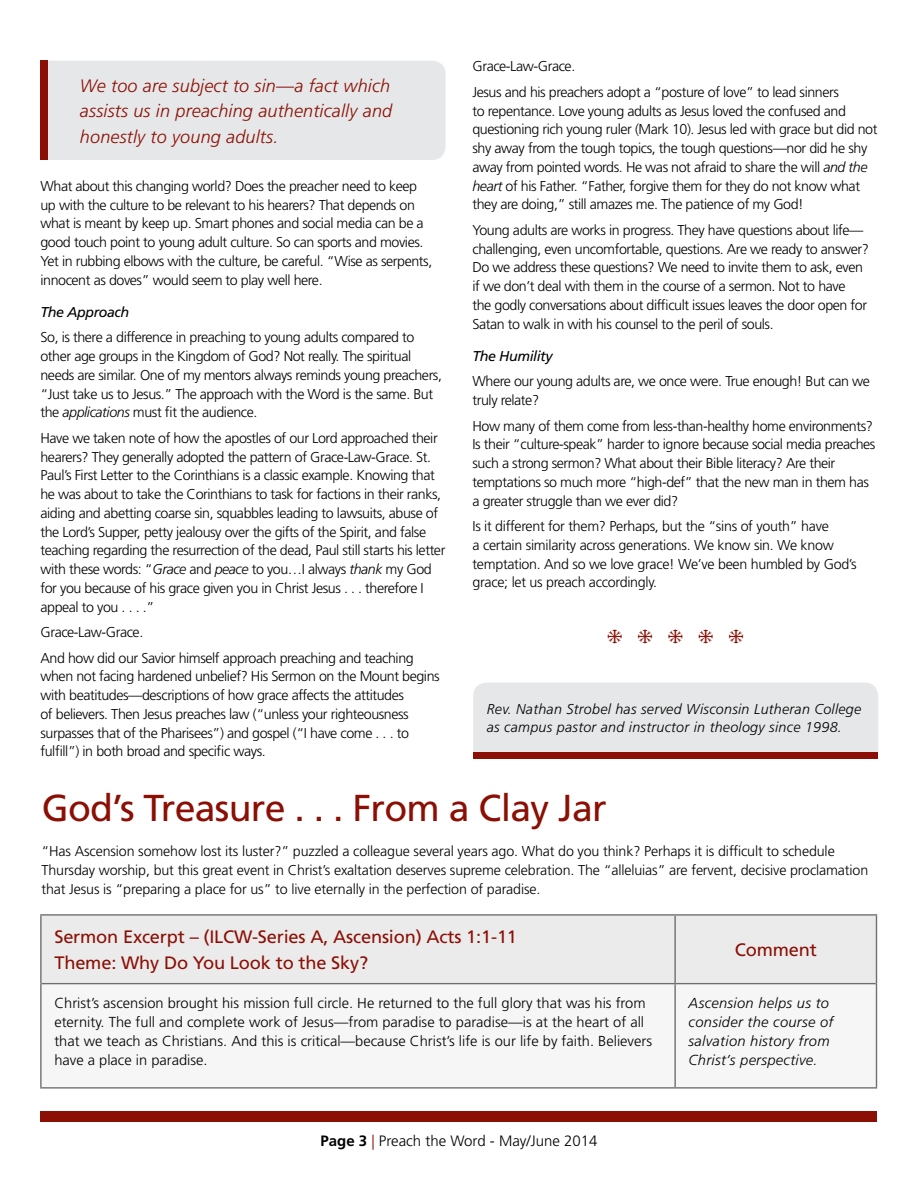
<style>
.page{position:relative;width:918px;height:1188px;background:#fff}
.page>*{position:absolute;margin:0;border:0;box-sizing:border-box;transform-origin:0 0}
.t1{font:37.5px "Frutiger LT Std";letter-spacing:-.02em;color:#8b0f04}
.t2{font:22.5px "Monotype Sorts";color:#8b0f04}
.t3{font:italic 300 18px/25.5px "Frutiger LT Std";letter-spacing:.01em;color:#8b0f04;text-align:justify}
.t4{font:18px/26px "Frutiger LT Std";letter-spacing:-.01em;color:#8b0f04}
.t5{font:300 15px "Frutiger LT Std";color:#000}
.t6{font:300 14.4px/19px "Frutiger LT Std";color:#000}
.t7{font:italic 300 14.4px/19px "Frutiger LT Std";letter-spacing:.02em;color:#000}
.t8{font:300 14.25px/18.8px "Frutiger LT Std";letter-spacing:-.03em;color:#000}
.t9{font:300 14.25px/18.8px "Frutiger LT Std";letter-spacing:-.01em;color:#000}
.t10{font:italic 300 14.25px/18.8px "Frutiger LT Std";letter-spacing:.02em;color:#000}
.t11{font:italic 14.25px "Frutiger LT Std";letter-spacing:-.03em;color:#000}
.s1{font-style:italic}
.s2{font-weight:700}
.s3{color:#8b0f04}
</style>
<div class="page">
<div style="left:40px;top:1111px;width:838px;height:11px;background:#8b0f04"></div>
<div style="left:473px;top:683px;width:405px;height:69px;background:#e6e7e8"></div>
<div style="left:473px;top:752px;width:405px;height:6px;background:#8b0f04"></div>
<div style="left:48px;top:61px;width:398px;height:99px;background:#e6e7e8"></div>
<div style="left:40px;top:61px;width:8px;height:99px;background:#8b0f04"></div>
<div style="left:42px;top:916px;width:834px;height:67px;background:#ebebec"></div>
<div style="left:42px;top:984px;width:834px;height:103px;background:#f6f6f6"></div>
<hr style="left:40px;top:914px;width:635px;height:2px;background:#6d6e71">
<hr style="left:675px;top:914px;width:202px;height:2px;background:#6d6e71">
<hr style="left:42px;top:983px;width:633px;height:1px;background:#6d6e71">
<hr style="left:675px;top:983px;width:201px;height:1px;background:#6d6e71">
<hr style="left:40px;top:1087px;width:635px;height:2px;background:#6d6e71">
<hr style="left:675px;top:1087px;width:202px;height:2px;background:#6d6e71">
<hr style="left:40px;top:916px;width:2px;height:68px;background:#6d6e71">
<hr style="left:674px;top:916px;width:2px;height:67px;background:#6d6e71">
<hr style="left:876px;top:916px;width:1px;height:68px;background:#6d6e71">
<hr style="left:40px;top:984px;width:2px;height:103px;background:#6d6e71">
<hr style="left:674px;top:984px;width:2px;height:103px;background:#6d6e71">
<hr style="left:876px;top:984px;width:1px;height:103px;background:#6d6e71">
<p class="t3" style="left:80px;top:73px;width:314px">We too are subject to sin—a fact which assists us in preaching authentically and honestly to young adults.</p>
<p class="t8" style="left:40px;top:177px;width:393px">What about this changing world? Does the preacher need to keep up with the culture to be relevant to his hearers? That depends on what is meant by keep up. Smart phones and social media can be a good touch point to young adult culture. So can sports and movies.<br>Yet in rubbing elbows with the culture, be careful. “Wise as serpents, innocent as doves” would seem to play well here.</p>
<p class="t11" style="left:40px;top:304px;width:90px">The Approach</p>
<p class="t8" style="left:40px;top:328px;width:403px">So, is there a difference in preaching to young adults compared to other age groups in the Kingdom of God? Not really. The spiritual needs are similar. One of my mentors always reminds young preachers, “Just take us to Jesus.” The approach with the Word is the same. But the <span class="s1">applications</span> must fit the audience.</p>
<p class="t8" style="left:40px;top:429px;width:406px">Have we taken note of how the apostles of our Lord approached their hearers? They generally adopted the pattern of Grace-Law-Grace. St.<br>Paul’s First Letter to the Corinthians is a classic example. Knowing that he was about to take the Corinthians to task for factions in their ranks, aiding and abetting coarse sin, squabbles leading to lawsuits, abuse of the Lord’s Supper, petty jealousy over the gifts of the Spirit, and false teaching regarding the resurrection of the dead, Paul still starts his letter with these words: “<span class="s1">Grace</span> and <span class="s1">peace</span> to you…I always <span class="s1">thank</span> my God for you because of his grace given you in Christ Jesus . . . therefore I appeal to you . . . .”</p>
<p class="t8" style="left:40px;top:620px;width:375px;line-height:25.5px">Grace-Law-Grace.<br>And how did our Savior himself approach preaching and teaching</p>
<p class="t8" style="left:40px;top:667px;width:401px">when not facing hardened unbelief? His Sermon on the Mount begins with beatitudes—descriptions of how grace affects the attitudes<br>of believers. Then Jesus preaches law (“unless your righteousness surpasses that of the Pharisees”) and gospel (“I have come . . . to fulfill”) in both broad and specific ways.</p>
<p class="t8" style="left:473px;top:54px;width:368px;line-height:25.5px">Grace-Law-Grace.<br>Jesus and his preachers adopt a “posture of love” to lead sinners</p>
<p class="t8" style="left:473px;top:102px;width:407px">to repentance. Love young adults as Jesus loved the confused and questioning rich young ruler (Mark 10). Jesus led with grace but did not shy away from the tough topics, the tough questions—nor did he shy away from pointed words. He was not afraid to share the will <span class="s1">and the heart</span> of his Father. “Father, forgive them for they do not know what they are doing,” still amazes me. The patience of my God!</p>
<p class="t8" style="left:473px;top:221px;width:398px">Young adults are works in progress. They have questions about life— challenging, even uncomfortable, questions. Are we ready to answer?<br>Do we address these questions? We need to invite them to ask, even if we don’t deal with them in the course of a sermon. Not to have<br>the godly conversations about difficult issues leaves the door open for Satan to walk in with his counsel to the peril of souls.</p>
<p class="t11" style="left:473px;top:348px;width:82px">The Humility</p>
<p class="t8" style="left:473px;top:372px;width:399px">Where our young adults are, we once were. True enough! But can we truly relate?</p>
<p class="t8" style="left:473px;top:417px;width:404px">How many of them come from less-than-healthy home environments?<br>Is their “culture-speak” harder to ignore because social media preaches such a strong sermon? What about their Bible literacy? Are their temptations so much more “high-def” that the new man in them has a greater struggle than we ever did?</p>
<p class="t8" style="left:473px;top:517px;width:386px">Is it different for them? Perhaps, but the “sins of youth” have<br>a certain similarity across generations. We know sin. We know temptation. And so we love grace! We’ve been humbled by God’s grace; let us preach accordingly.</p>
<h2 class="t2" style="left:607px;top:626px;width:139px">i i i i i</h2>
<p class="t10" style="left:487px;top:699px;width:376px">Rev. Nathan Strobel has served Wisconsin Lutheran College as campus pastor and instructor in theology since 1998.</p>
<h1 class="t1" style="left:42px;top:786px;width:566px">God’s Treasure . . . From a Clay Jar</h1>
<p class="t9" style="left:41px;top:842px;width:828px">“Has Ascension somehow lost its luster?” puzzled a colleague several years ago. What do you think? Perhaps it is difficult to schedule<br>Thursday worship, but this great event in Christ’s exaltation deserves supreme celebration. The “alleluias” are fervent, decisive proclamation that Jesus is “preparing a place for us” to live eternally in the perfection of paradise.</p>
<p class="t4" style="left:54px;top:924px;width:464px">Sermon Excerpt – (ILCW-Series A, Ascension) Acts 1:1-11<br>Theme: Why Do You Look to the Sky?</p>
<p class="t4" style="left:735px;top:937px;width:84px">Comment</p>
<p class="t6" style="left:54px;top:994px;width:599px">Christ’s ascension brought his mission full circle. He returned to the full glory that was his from eternity. The full and complete work of Jesus—from paradise to paradise—is at the heart of all that we teach as Christians. And this is critical—because Christ’s life is our life by faith. Believers have a place in paradise.</p>
<p class="t7" style="left:689px;top:994px;width:146px">Ascension helps us to consider the course of salvation history from<br>Christ’s perspective.</p>
<p class="t5" style="left:321px;top:1133px;width:278px"><span class="s2">Page 3</span> <span class="s3">|</span> Preach the Word - May/June 2014</p>
</div>
